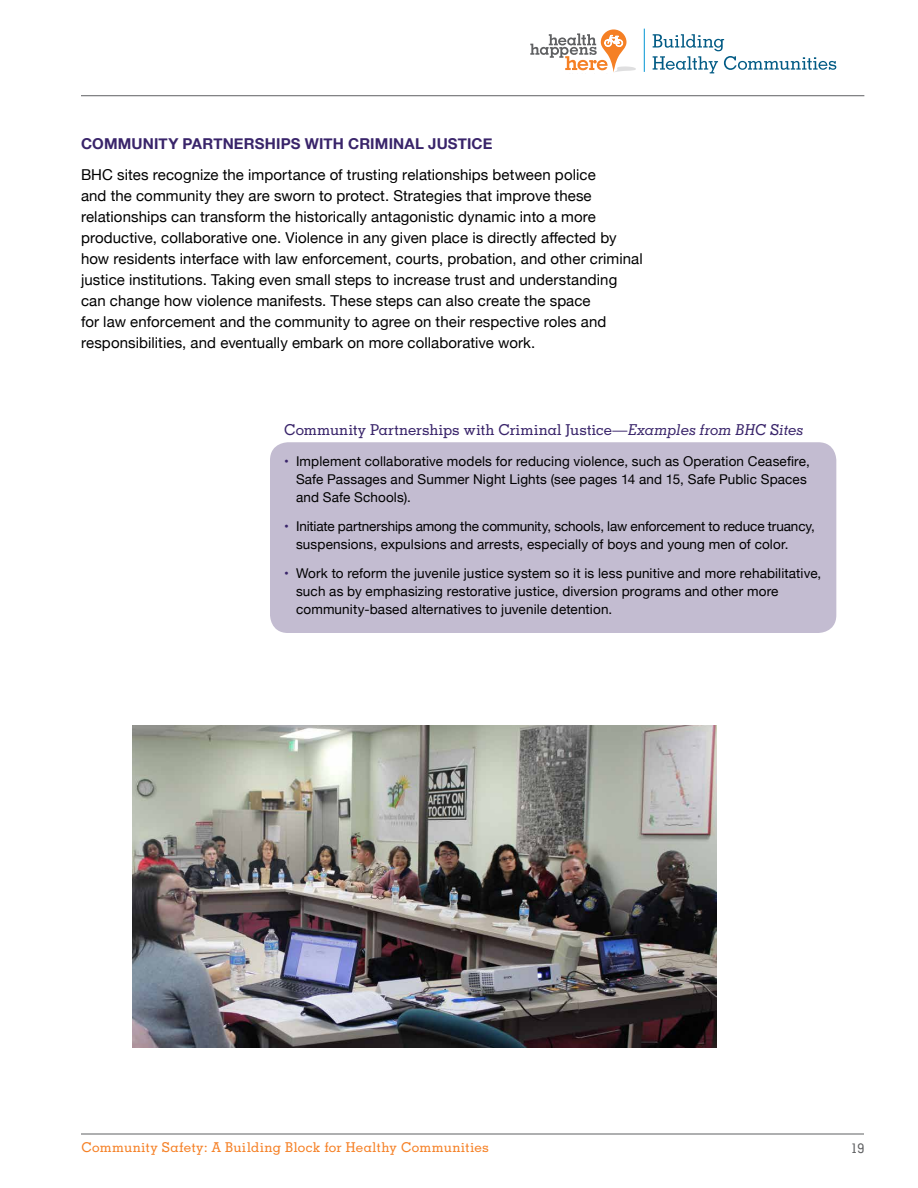
<style>
.page{position:relative;width:918px;height:1188px;background:#fff}
.page>*{position:absolute;margin:0;border:0;box-sizing:border-box;transform-origin:0 0}
.t1{font:15px/21px "Helvetica Neue";letter-spacing:.005em;color:#000}
.t2{font:500 15px "Memphis LT Std";letter-spacing:-.005em;color:#39246a}
.t3{font:700 15px "Helvetica Neue";letter-spacing:.01em;color:#39246a}
.t4{font:13.5px/18px "Helvetica Neue";letter-spacing:.01em;color:#000}
.t5{font:500 13.5px "Memphis LT Std";letter-spacing:.02em;color:#f58025}
.t6{font:500 13.5px "Memphis LT Std";color:#5f6062}
.s1{font-style:italic}
.s2{color:#39246a}
</style>
<div class="page">
<svg style="left:530px;top:29px;width:106px;height:43px"></svg>
<hr style="left:644px;top:29px;width:1px;height:43px;background:#0194d3">
<svg style="left:653px;top:34px;width:183px;height:39px"></svg>
<hr style="left:81px;top:1134px;width:783px;height:1px;background:#5f6062">
<hr style="left:81px;top:95px;width:783px;height:1px;background:#5f6062">
<div style="left:270px;top:442px;width:566px;height:191px;background:#c3bcd1;border-radius:18px"></div>
<img style="left:133px;top:725px;width:583px;height:322px">
<p class="t3" style="left:81px;top:131px;width:413px">COMMUNITY PARTNERSHIPS WITH CRIMINAL JUSTICE</p>
<p class="t1" style="left:81px;top:165px;width:563px">BHC sites recognize the importance of trusting relationships between police<br>and the community they are sworn to protect. Strategies that improve these relationships can transform the historically antagonistic dynamic into a more productive, collaborative one. Violence in any given place is directly affected by how residents interface with law enforcement, courts, probation, and other criminal justice institutions. Taking even small steps to increase trust and understanding can change how violence manifests. These steps can also create the space<br>for law enforcement and the community to agree on their respective roles and responsibilities, and eventually embark on more collaborative work.</p>
<p class="t2" style="left:284px;top:420px;width:521px">Community Partnerships with Criminal Justice—<span class="s1">Examples from BHC Sites</span></p>
<p class="t4" style="left:296px;top:453px;width:515px;text-indent:-12px"><span class="s2">•</span> Implement collaborative models for reducing violence, such as Operation Ceasefire,<br>Safe Passages and Summer Night Lights (see pages 14 and 15, Safe Public Spaces and Safe Schools).</p>
<p class="t4" style="left:296px;top:518px;width:520px;text-indent:-12px"><span class="s2">•</span> Initiate partnerships among the community, schools, law enforcement to reduce truancy, suspensions, expulsions and arrests, especially of boys and young men of color.</p>
<p class="t4" style="left:296px;top:565px;width:527px;text-indent:-12px"><span class="s2">•</span> Work to reform the juvenile justice system so it is less punitive and more rehabilitative, such as by emphasizing restorative justice, diversion programs and other more community-based alternatives to juvenile detention.</p>
<p class="t5" style="left:81px;top:1139px;width:409px">Community Safety: A Building Block for Healthy Communities</p>
<p class="t6" style="left:851px;top:1139px;width:15px">19</p>
</div>
